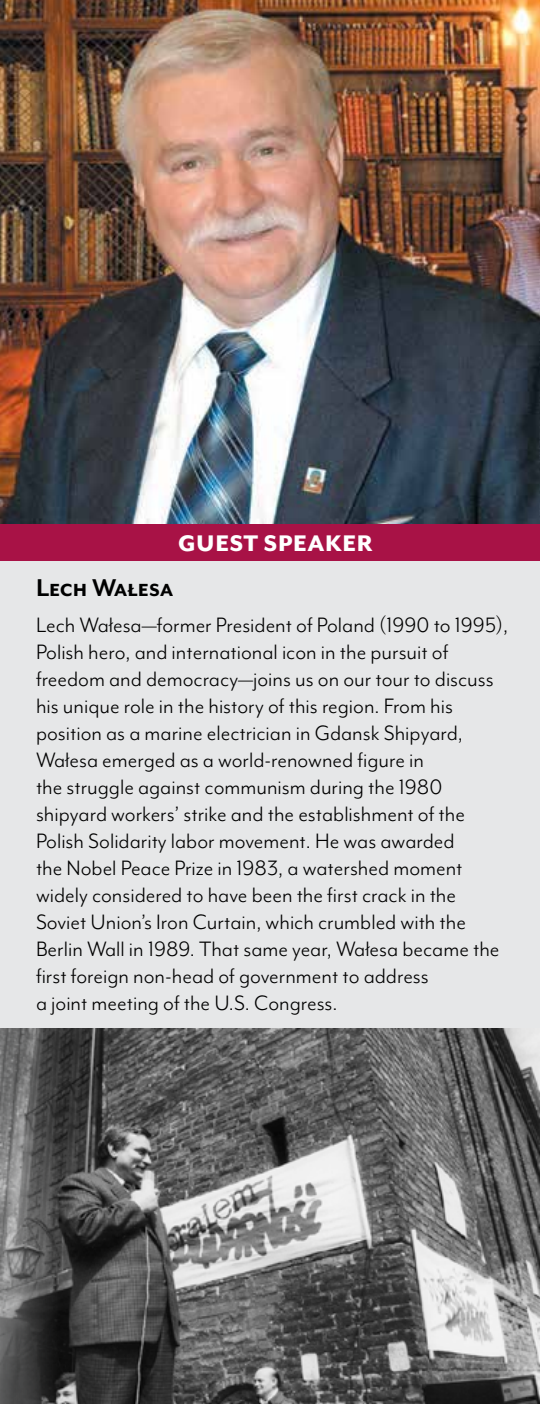
<style>
.page{position:relative;width:540px;height:1404px;background:#fff}
.page>*{position:absolute;margin:0;border:0;box-sizing:border-box;transform-origin:0 0}
.t1{font:700 28px "Mr Eaves Mod OT";color:#000}
.t2{font:800 26px "Mr Eaves Mod OT";letter-spacing:.025em;color:#fff}
.t3{font:24px/27px "Mr Eaves Mod OT";color:#000}
</style>
<div class="page">
<img style="left:539px;top:360px;width:1px;height:66px">
<div style="left:0;top:426px;width:540px;height:978px;background:#e6e7e8"></div>
<img style="left:0;top:0;width:539px;height:525px">
<div style="left:0;top:525px;width:540px;height:36px;background:#a81246"></div>
<img style="left:0;top:1029px;width:540px;height:375px">
<p class="t2" style="left:178px;top:528px;width:196px">GUEST SPEAKER</p>
<p class="t1" style="left:36px;top:572px;width:139px">Lech Wałesa</p>
<p class="t3" style="left:36px;top:612px;width:474px">Lech Wałesa—former President of Poland (1990 to 1995), Polish hero, and international icon in the pursuit of freedom and democracy—joins us on our tour to discuss his unique role in the history of this region. From his position as a marine electrician in Gdansk Shipyard, Wałesa emerged as a world‑renowned figure in<br>the struggle against communism during the 1980 shipyard workers’ strike and the establishment of the Polish Solidarity labor movement. He was awarded<br>the Nobel Peace Prize in 1983, a watershed moment widely considered to have been the first crack in the Soviet Union’s Iron Curtain, which crumbled with the Berlin Wall in 1989. That same year, Wałesa became the first foreign non‑head of government to address<br>a joint meeting of the U.S. Congress.</p>
</div>
